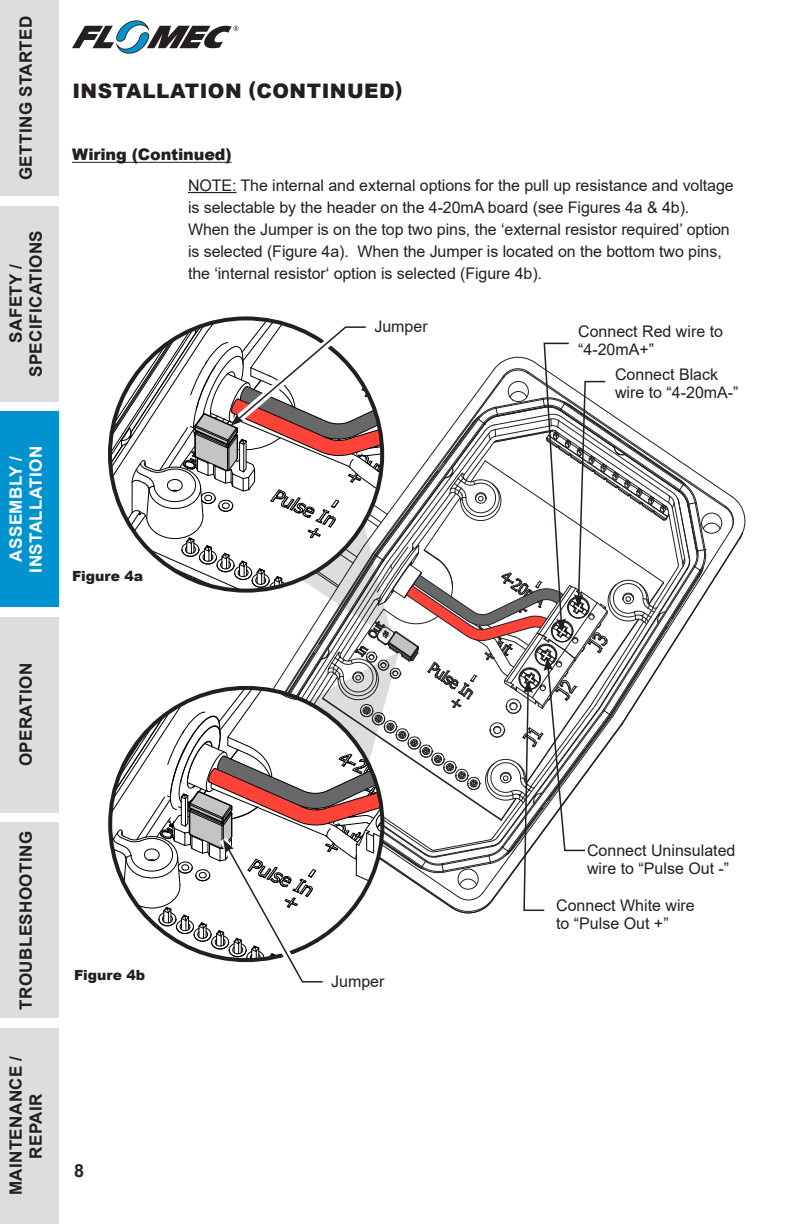
<style>
.page{position:relative;width:792px;height:1224px;background:#fff}
.page>*{position:absolute;margin:0;border:0;box-sizing:border-box;transform-origin:0 0}
.Section_Head_English{font:900 20px "Arial";letter-spacing:.025em;color:#231f20}
.t1{font:700 18px "Arial";color:#231f20}
.Tabs{font:700 17px/20px "Arial";letter-spacing:.025em;color:#231f20;text-align:center}
.Tabs-2{font:700 17px/20px "Arial";letter-spacing:.025em;color:#fff;text-align:center}
.Body_English{font:16px/22px "Arial";letter-spacing:-.005em;color:#231f20}
.Body_Arial{font:16px/18px "Arial";color:#231f20}
.Sub_Head_English{font:900 16px "Arial";letter-spacing:-.01em;color:#231f20}
.Figure_Caption_Engli{font:900 14px "Arial";letter-spacing:-.005em;color:#231f20}
</style>
<div class="page">
<div style="left:0;top:1028px;width:59px;height:196px;background:#dcdddf"></div>
<div style="left:0;top:822px;width:59px;height:196px;background:#dcdddf"></div>
<div style="left:0;top:617px;width:59px;height:196px;background:#dcdddf"></div>
<div style="left:0;top:411px;width:59px;height:196px;background:#0093d0"></div>
<div style="left:0;top:206px;width:59px;height:196px;background:#dcdddf"></div>
<div style="left:0;top:0;width:59px;height:196px;background:#dcdddf"></div>
<svg style="left:72px;top:20px;width:167px;height:34px"></svg>
<hr style="left:72px;top:162px;width:160px;height:1px;background:#231f20">
<hr style="left:188px;top:192px;width:48px;height:1px;background:#231f20">
<svg style="left:110px;top:318px;width:636px;height:665px"></svg>
<p class="Tabs" style="left:16px;top:180px;width:166px;rotate:-90deg">GETTING STARTED</p>
<p class="Tabs" style="left:6px;top:377px;width:148px;rotate:-90deg">SAFETY /<br>SPECIFICATIONS</p>
<p class="Tabs-2" style="left:6px;top:573px;width:128px;rotate:-90deg">ASSEMBLY /<br>INSTALLATION</p>
<p class="Section_Head_English" style="left:72px;top:77px;width:332px">INSTALLATION (CONTINUED)</p>
<p class="Sub_Head_English" style="left:72px;top:143px;width:161px">Wiring (Continued)</p>
<p class="Body_English" style="left:188px;top:174px;width:547px">NOTE: The internal and external options for the pull up resistance and voltage is selectable by the header on the 4-20mA board (see Figures 4a &amp; 4b).<br>When the Jumper is on the top two pins, the ‘external resistor required’ option is selected (Figure 4a). When the Jumper is located on the bottom two pins, the ‘internal resistor‘ option is selected (Figure 4b).</p>
<p class="Body_Arial" style="left:374px;top:318px;width:55px">Jumper</p>
<p class="Body_Arial" style="left:615px;top:365px;width:125px">Connect Black wire to “4-20mA-”</p>
<p class="Body_Arial" style="left:578px;top:322px;width:146px">Connect Red wire to “4-20mA+”</p>
<p class="Figure_Caption_Engli" style="left:72px;top:566px;width:73px">Figure 4a</p>
<p class="Tabs" style="left:16px;top:766px;width:105px;rotate:-90deg">OPERATION</p>
<p class="Tabs" style="left:16px;top:1010px;width:180px;rotate:-90deg">TROUBLESHOOTING</p>
<p class="Tabs" style="left:6px;top:1195px;width:141px;rotate:-90deg">MAINTENANCE /<br>REPAIR</p>
<p class="Figure_Caption_Engli" style="left:74px;top:965px;width:73px">Figure 4b</p>
<p class="t1" style="left:74px;top:1158px;width:12px">8</p>
<p class="Body_Arial" style="left:331px;top:972px;width:55px">Jumper</p>
<p class="Body_Arial" style="left:587px;top:841px;width:150px">Connect Uninsulated wire to “Pulse Out -”</p>
<p class="Body_Arial" style="left:556px;top:896px;width:140px">Connect White wire to “Pulse Out +”</p>
</div>
